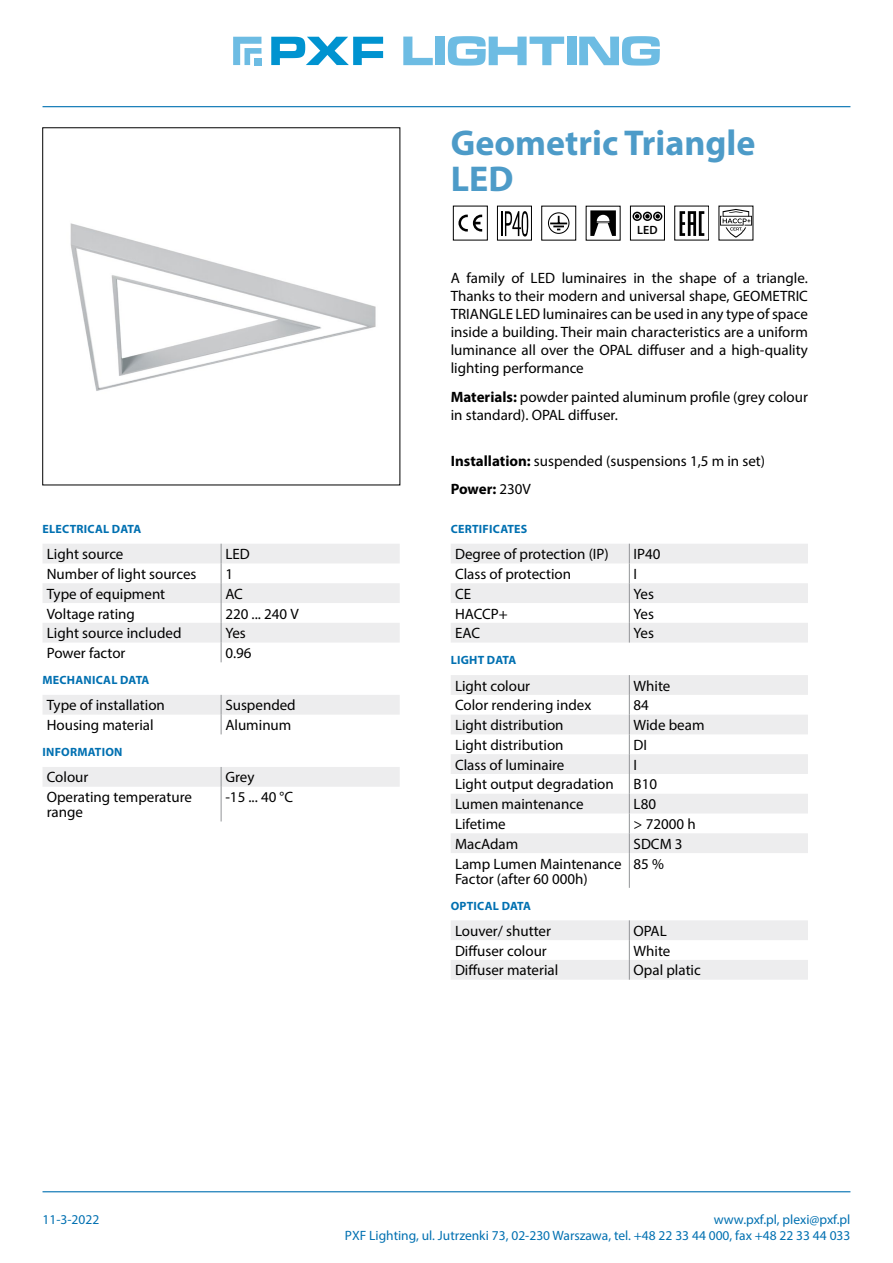
<style>
.page{position:relative;width:893px;height:1263px;background:#fff}
.page>*{position:absolute;margin:0;border:0;box-sizing:border-box;transform-origin:0 0}
.nazwa_produktu{font:700 36px/36px "Myriad Pro";color:#4d9bc8}
.techniczna_body{font:15px/15px "Myriad Pro";color:#000}
.opis_blokowy{font:15px/18px "Myriad Pro";color:#000;text-align:justify}
.opis_blokowy-2{font:700 15px "Myriad Pro";letter-spacing:-.01em;color:#000}
.t1{font:13.5px/16.2px "Myriad Pro";color:#0070b1;text-align:right}
.techniczna_naglowek{font:700 12px "Myriad Pro";letter-spacing:.02em;color:#0070b1}
.t2{font:600 12px "Myriad Pro";color:#000}
.s1{font-weight:700}
.s2{font-weight:400}
</style>
<div class="page">
<hr style="left:43px;top:106px;width:807px;height:1px;background:#0070b1">
<hr style="left:43px;top:1191px;width:807px;height:1px;background:#0070b1">
<svg style="left:271px;top:37px;width:112px;height:28px"></svg>
<svg style="left:233px;top:37px;width:28px;height:28px"></svg>
<svg style="left:403px;top:37px;width:30px;height:28px"></svg>
<div style="left:436px;top:37px;width:9px;height:28px;background:#6dbce3"></div>
<div style="left:567px;top:37px;width:9px;height:28px;background:#6dbce3"></div>
<svg style="left:448px;top:36px;width:116px;height:30px"></svg>
<svg style="left:579px;top:36px;width:81px;height:30px"></svg>
<svg style="left:451px;top:544px;width:357px;height:98px"></svg>
<svg style="left:451px;top:675px;width:357px;height:178px;fill:#ededee"></svg>
<svg style="left:629px;top:675px;width:1px;height:178px"></svg>
<hr style="left:629px;top:853px;width:1px;height:35px;background:#939598">
<svg style="left:451px;top:920px;width:357px;height:60px"></svg>
<svg style="left:43px;top:695px;width:357px;height:39px"></svg>
<svg style="left:43px;top:544px;width:357px;height:118px"></svg>
<div style="left:43px;top:767px;width:357px;height:20px;background:#ededee"></div>
<hr style="left:221px;top:787px;width:1px;height:34px;background:#939598">
<img style="left:70px;top:223px;width:306px;height:168px">
<svg style="left:458px;top:215px;width:24px;height:17px"></svg>
<div style="left:497px;top:206px;width:35px;height:34px;background:#fff;border:1px solid #000"></div>
<hr style="left:501px;top:211px;width:2px;height:25px;background:#000">
<svg style="left:505px;top:211px;width:23px;height:26px"></svg>
<div style="left:548px;top:212px;width:21px;height:22px;border:1px solid #000;border-radius:50%"></div>
<svg style="left:550px;top:216px;width:17px;height:14px"></svg>
<svg style="left:590px;top:210px;width:26px;height:26px"></svg>
<div style="left:630px;top:206px;width:35px;height:34px;background:#fff;border:1px solid #000"></div>
<div style="left:632px;top:212px;width:10px;height:9px;border:2px solid #000;border-radius:50%"></div>
<svg style="left:635px;top:214px;width:4px;height:4px"></svg>
<div style="left:643px;top:212px;width:9px;height:9px;border:2px solid #000;border-radius:50%"></div>
<div style="left:653px;top:212px;width:9px;height:9px;border:2px solid #000;border-radius:50%"></div>
<svg style="left:645px;top:214px;width:15px;height:4px"></svg>
<svg style="left:680px;top:211px;width:24px;height:25px"></svg>
<svg style="left:720px;top:209px;width:32px;height:29px"></svg>
<p class="techniczna_naglowek" style="left:43px;top:521px;width:100px">ELECTRICAL DATA</p>
<p class="techniczna_body" style="left:47px;top:546px;width:78px">Light source</p>
<p class="techniczna_body" style="left:225px;top:546px;width:26px">LED</p>
<p class="techniczna_body" style="left:47px;top:566px;width:151px">Number of light sources</p>
<p class="techniczna_body" style="left:225px;top:566px;width:9px">1</p>
<p class="techniczna_body" style="left:47px;top:586px;width:120px">Type of equipment</p>
<p class="techniczna_body" style="left:225px;top:586px;width:19px">AC</p>
<p class="techniczna_body" style="left:47px;top:606px;width:90px">Voltage rating</p>
<p class="techniczna_body" style="left:225px;top:606px;width:75px">220 ... 240 V</p>
<p class="techniczna_body" style="left:47px;top:625px;width:136px">Light source included</p>
<p class="techniczna_body" style="left:225px;top:625px;width:22px">Yes</p>
<p class="techniczna_body" style="left:47px;top:645px;width:80px">Power factor</p>
<p class="techniczna_body" style="left:225px;top:645px;width:28px">0.96</p>
<p class="techniczna_naglowek" style="left:43px;top:672px;width:108px">MECHANICAL DATA</p>
<p class="techniczna_body" style="left:47px;top:698px;width:120px">Type of installation</p>
<p class="techniczna_body" style="left:225px;top:698px;width:72px">Suspended</p>
<p class="techniczna_body" style="left:47px;top:717px;width:108px">Housing material</p>
<p class="techniczna_body" style="left:225px;top:717px;width:68px">Aluminum</p>
<p class="techniczna_naglowek" style="left:43px;top:744px;width:82px">INFORMATION</p>
<p class="techniczna_body" style="left:47px;top:770px;width:43px">Colour</p>
<p class="techniczna_body" style="left:225px;top:770px;width:31px">Grey</p>
<p class="techniczna_body" style="left:47px;top:789px;width:147px">Operating temperature range</p>
<p class="techniczna_body" style="left:225px;top:789px;width:69px">-15 ... 40 °C</p>
<p class="nazwa_produktu" style="left:451px;top:123px;width:306px">Geometric Triangle<br>LED</p>
<p class="t2" style="left:637px;top:223px;width:22px">LED</p>
<p class="opis_blokowy" style="left:451px;top:269px;width:359px">A family of LED luminaires in the shape of a triangle.<br>Thanks to their modern and universal shape, GEOMETRIC TRIANGLE LED luminaires can be used in any type of space inside a building. Their main characteristics are a uniform luminance all over the OPAL diffuser and a high-quality lighting performance</p>
<p class="opis_blokowy" style="left:451px;top:387px;width:359px"><span class="s1">Materials:</span> powder painted aluminum profile (grey colour in standard). OPAL diffuser.</p>
<p class="opis_blokowy" style="left:451px;top:452px;width:316px"><span class="s1">Installation:</span> suspended (suspensions 1,5 m in set)</p>
<p class="opis_blokowy-2" style="left:451px;top:479px;width:82px">Power: <span class="s2">230V</span></p>
<p class="techniczna_naglowek" style="left:451px;top:521px;width:78px">CERTIFICATES</p>
<p class="techniczna_body" style="left:455px;top:546px;width:155px">Degree of protection (IP)</p>
<p class="techniczna_body" style="left:634px;top:546px;width:28px">IP40</p>
<p class="techniczna_body" style="left:455px;top:566px;width:118px">Class of protection</p>
<p class="techniczna_body" style="left:634px;top:566px;width:5px">I</p>
<p class="techniczna_body" style="left:455px;top:586px;width:18px">CE</p>
<p class="techniczna_body" style="left:634px;top:586px;width:22px">Yes</p>
<p class="techniczna_body" style="left:455px;top:606px;width:54px">HACCP+</p>
<p class="techniczna_body" style="left:634px;top:606px;width:22px">Yes</p>
<p class="techniczna_body" style="left:455px;top:625px;width:27px">EAC</p>
<p class="techniczna_body" style="left:634px;top:625px;width:22px">Yes</p>
<p class="techniczna_naglowek" style="left:451px;top:652px;width:67px">LIGHT DATA</p>
<p class="techniczna_body" style="left:455px;top:678px;width:77px">Light colour</p>
<p class="techniczna_body" style="left:634px;top:678px;width:38px">White</p>
<p class="techniczna_body" style="left:455px;top:698px;width:138px">Color rendering index</p>
<p class="techniczna_body" style="left:634px;top:698px;width:17px">84</p>
<p class="techniczna_body" style="left:455px;top:717px;width:110px">Light distribution</p>
<p class="techniczna_body" style="left:634px;top:717px;width:72px">Wide beam</p>
<p class="techniczna_body" style="left:455px;top:737px;width:110px">Light distribution</p>
<p class="techniczna_body" style="left:634px;top:737px;width:15px">DI</p>
<p class="techniczna_body" style="left:455px;top:757px;width:111px">Class of luminaire</p>
<p class="techniczna_body" style="left:634px;top:757px;width:5px">I</p>
<p class="techniczna_body" style="left:455px;top:777px;width:160px">Light output degradation</p>
<p class="techniczna_body" style="left:634px;top:777px;width:25px">B10</p>
<p class="techniczna_body" style="left:455px;top:796px;width:130px">Lumen maintenance</p>
<p class="techniczna_body" style="left:634px;top:796px;width:24px">L80</p>
<p class="techniczna_body" style="left:455px;top:816px;width:52px">Lifetime</p>
<p class="techniczna_body" style="left:634px;top:816px;width:64px">&gt; 72000 h</p>
<p class="techniczna_body" style="left:455px;top:836px;width:65px">MacAdam</p>
<p class="techniczna_body" style="left:634px;top:836px;width:51px">SDCM 3</p>
<p class="techniczna_body" style="left:455px;top:856px;width:168px">Lamp Lumen Maintenance<br>Factor (after 60 000h)</p>
<p class="techniczna_body" style="left:634px;top:856px;width:32px">85%</p>
<p class="techniczna_naglowek" style="left:451px;top:898px;width:82px">OPTICAL DATA</p>
<p class="techniczna_body" style="left:455px;top:923px;width:97px">Louver/ shutter</p>
<p class="techniczna_body" style="left:634px;top:923px;width:35px">OPAL</p>
<p class="techniczna_body" style="left:455px;top:943px;width:93px">Diffuser colour</p>
<p class="techniczna_body" style="left:634px;top:943px;width:38px">White</p>
<p class="techniczna_body" style="left:455px;top:963px;width:105px">Diffuser material</p>
<p class="techniczna_body" style="left:634px;top:963px;width:69px">Opal platic</p>
<p class="t1" style="left:43px;top:1211px;width:58px">11-3-2022</p>
<p class="t1" style="left:345px;top:1211px;width:507px">www.pxf.pl, plexi@pxf.pl<br>PXF Lighting, ul. Jutrzenki 73, 02-230 Warszawa, tel. +48 22 33 44 000, fax +48 22 33 44 033</p>
</div>
